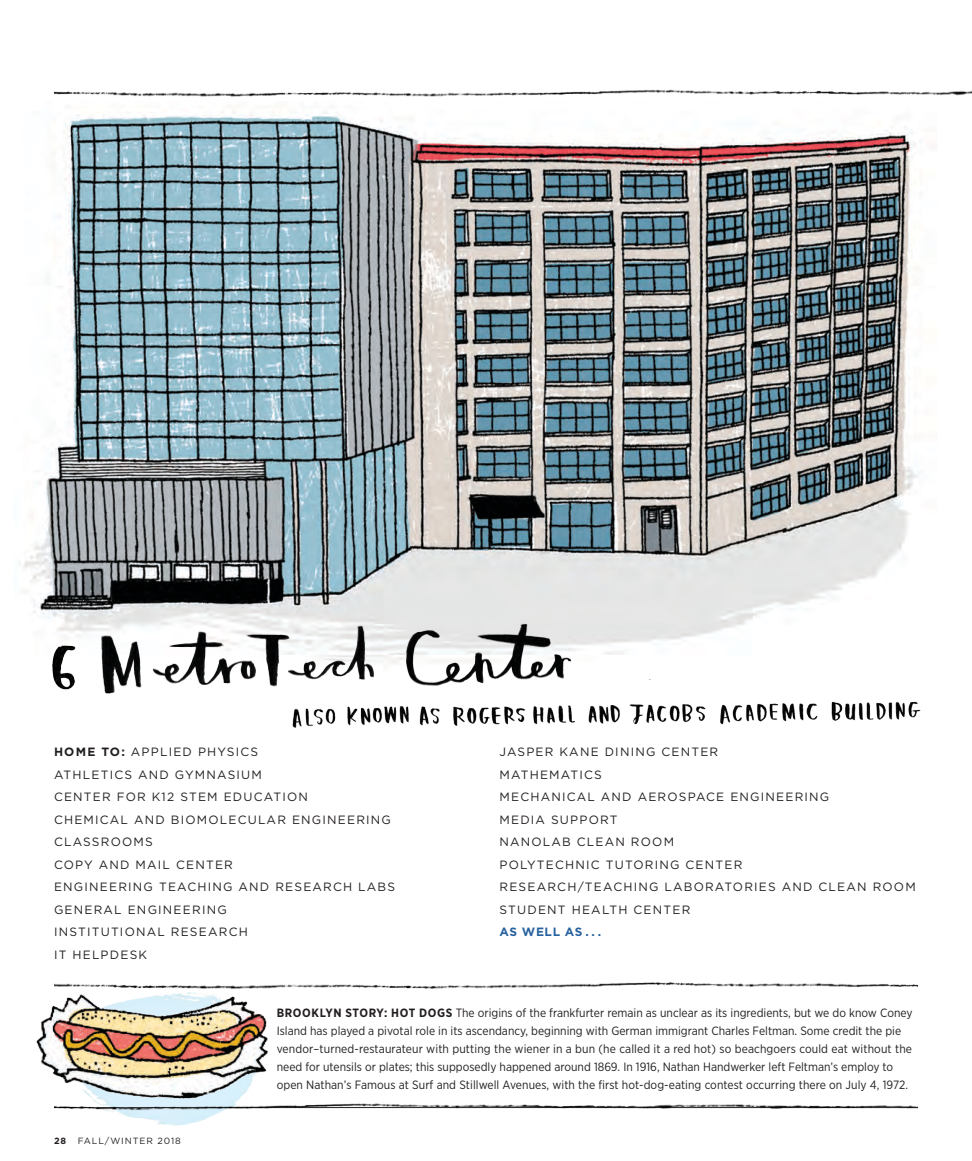
<style>
.page{position:relative;width:972px;height:1161px;background:#fff}
.page>*{position:absolute;margin:0;border:0;box-sizing:border-box;transform-origin:0 0}
.t1{font:12px/18px "Gotham Narrow";color:#231f20}
.t2{font:12px/22.5px "Gotham";letter-spacing:.1em;color:#231f20}
.t3{font:700 12px "Gotham";letter-spacing:.05em;color:#28629f}
.t4{font:9px "Gotham";letter-spacing:.1em;color:#231f20}
.t5{font:700 9px "Gotham";color:#231f20}
.s1{font-weight:700}
</style>
<div class="page">
<img style="left:155px;top:1120px;width:47px;height:6px">
<img style="left:54px;top:89px;width:918px;height:8px">
<img style="left:19px;top:111px;width:902px;height:525px">
<img style="left:19px;top:627px;width:58px;height:63px">
<img style="left:77px;top:617px;width:525px;height:77px">
<img style="left:287px;top:636px;width:634px;height:92px">
<img style="left:36px;top:992px;width:232px;height:128px">
<img style="left:54px;top:982px;width:864px;height:7px">
<img style="left:54px;top:1099px;width:864px;height:13px">
<p class="t2" style="left:54px;top:740px;width:210px"><span class="s1">HOME TO:</span> APPLIED PHYSICS<br>ATHLETICS AND GYMNASIUM</p>
<p class="t2" style="left:54px;top:785px;width:256px">CENTER FOR K12 STEM EDUCATION</p>
<p class="t2" style="left:54px;top:808px;width:339px">CHEMICAL AND BIOMOLECULAR ENGINEERING</p>
<p class="t2" style="left:54px;top:830px;width:100px">CLASSROOMS</p>
<p class="t2" style="left:54px;top:853px;width:343px">COPY AND MAIL CENTER<br>ENGINEERING TEACHING AND RESEARCH LABS<br>GENERAL ENGINEERING</p>
<p class="t2" style="left:54px;top:920px;width:195px">INSTITUTIONAL RESEARCH<br>IT HELPDESK</p>
<p class="t2" style="left:500px;top:740px;width:220px">JASPER KANE DINING CENTER</p>
<p class="t2" style="left:500px;top:763px;width:104px">MATHEMATICS</p>
<p class="t2" style="left:500px;top:785px;width:331px">MECHANICAL AND AEROSPACE ENGINEERING<br>MEDIA SUPPORT<br>NANOLAB CLEAN ROOM<br>POLYTECHNIC TUTORING CENTER</p>
<p class="t2" style="left:500px;top:875px;width:418px">RESEARCH/TEACHING LABORATORIES AND CLEAN ROOM</p>
<p class="t2" style="left:500px;top:898px;width:192px">STUDENT HEALTH CENTER</p>
<p class="t3" style="left:500px;top:924px;width:103px">AS WELL AS . . .</p>
<p class="t5" style="left:54px;top:1135px;width:14px">28</p>
<p class="t4" style="left:78px;top:1135px;width:104px">FALL/WINTER 2018</p>
<p class="t1" style="left:277px;top:1004px;width:637px"><span class="s1">BROOKLYN STORY: HOT DOGS</span> The origins of the frankfurter remain as unclear as its ingredients, but we do know Coney Island has played a pivotal role in its ascendancy, beginning with German immigrant Charles Feltman. Some credit the pie vendor–turned-restaurateur with putting the wiener in a bun (he called it a red hot) so beachgoers could eat without the need for utensils or plates; this supposedly happened around 1869. In 1916, Nathan Handwerker left Feltman’s employ to open Nathan’s Famous at Surf and Stillwell Avenues, with the first hot-dog-eating contest occurring there on July 4, 1972.</p>
</div>
